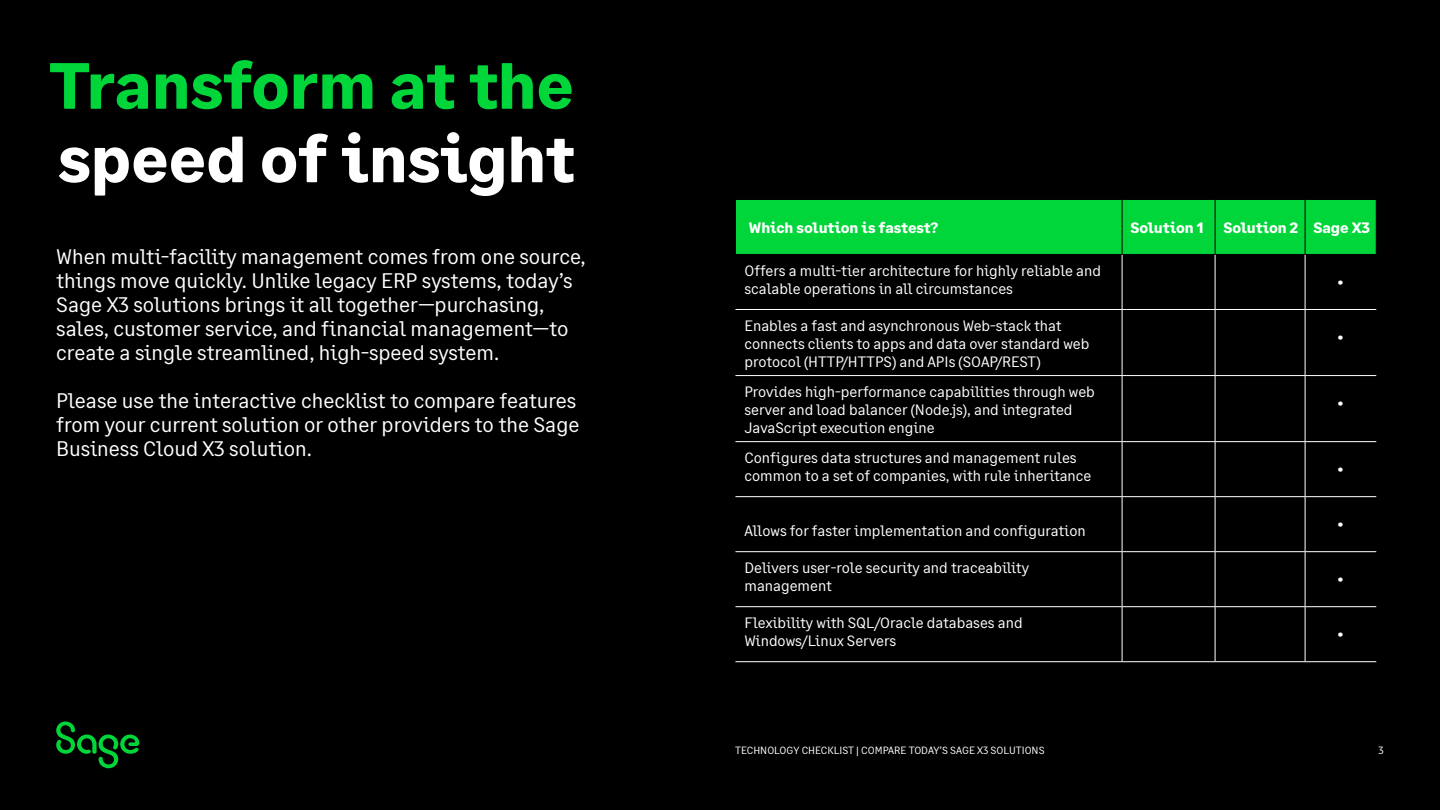
<style>
.page{position:relative;width:1440px;height:810px;background:#000}
.page>*{position:absolute;margin:0;border:0;box-sizing:border-box;transform-origin:0 0}
.t1{font:700 65.25px "Sage Text";color:#00d639}
.t2{font:700 65.25px "Sage Text";color:#fff}
.t3{font:21px/24px "Sage Text";color:#fff}
.t4{font:15px/18px "Sage Text";color:#fff}
.t5{font:700 15px "Sage Text";color:#fff}
.t6{font:10.5px "Sage Text";color:#fff}
</style>
<div class="page">
<div style="left:736px;top:200px;width:640px;height:54px;background:#00d639"></div>
<hr style="left:1122px;top:200px;width:1px;height:54px;background:#000">
<hr style="left:1215px;top:200px;width:1px;height:54px;background:#000">
<hr style="left:1305px;top:200px;width:1px;height:54px;background:#000">
<hr style="left:1122px;top:255px;width:1px;height:54px;background:#fff">
<hr style="left:1215px;top:255px;width:1px;height:54px;background:#fff">
<hr style="left:1305px;top:255px;width:1px;height:54px;background:#fff">
<hr style="left:735px;top:309px;width:387px;height:1px;background:#fff">
<hr style="left:1122px;top:309px;width:93px;height:1px;background:#fff">
<hr style="left:1122px;top:310px;width:1px;height:65px;background:#fff">
<hr style="left:1215px;top:309px;width:90px;height:1px;background:#fff">
<hr style="left:1215px;top:310px;width:1px;height:65px;background:#fff">
<hr style="left:1305px;top:309px;width:71px;height:1px;background:#fff">
<hr style="left:1305px;top:310px;width:1px;height:65px;background:#fff">
<hr style="left:735px;top:375px;width:387px;height:1px;background:#fff">
<hr style="left:1122px;top:375px;width:93px;height:1px;background:#fff">
<hr style="left:1122px;top:376px;width:1px;height:65px;background:#fff">
<hr style="left:1215px;top:375px;width:90px;height:1px;background:#fff">
<hr style="left:1215px;top:376px;width:1px;height:65px;background:#fff">
<hr style="left:1305px;top:375px;width:71px;height:1px;background:#fff">
<hr style="left:1305px;top:376px;width:1px;height:65px;background:#fff">
<hr style="left:735px;top:441px;width:387px;height:1px;background:#fff">
<hr style="left:1122px;top:441px;width:93px;height:1px;background:#fff">
<hr style="left:1122px;top:442px;width:1px;height:54px;background:#fff">
<hr style="left:1215px;top:441px;width:90px;height:1px;background:#fff">
<hr style="left:1215px;top:442px;width:1px;height:54px;background:#fff">
<hr style="left:1305px;top:441px;width:71px;height:1px;background:#fff">
<hr style="left:1305px;top:442px;width:1px;height:54px;background:#fff">
<hr style="left:735px;top:496px;width:387px;height:1px;background:#fff">
<hr style="left:1122px;top:496px;width:93px;height:1px;background:#fff">
<hr style="left:1122px;top:497px;width:1px;height:54px;background:#fff">
<hr style="left:1215px;top:496px;width:90px;height:1px;background:#fff">
<hr style="left:1215px;top:497px;width:1px;height:54px;background:#fff">
<hr style="left:1305px;top:496px;width:71px;height:1px;background:#fff">
<hr style="left:1305px;top:497px;width:1px;height:54px;background:#fff">
<hr style="left:735px;top:551px;width:387px;height:1px;background:#fff">
<hr style="left:1122px;top:551px;width:93px;height:1px;background:#fff">
<hr style="left:1122px;top:552px;width:1px;height:54px;background:#fff">
<hr style="left:1215px;top:551px;width:90px;height:1px;background:#fff">
<hr style="left:1215px;top:552px;width:1px;height:54px;background:#fff">
<hr style="left:1305px;top:551px;width:71px;height:1px;background:#fff">
<hr style="left:1305px;top:552px;width:1px;height:54px;background:#fff">
<hr style="left:735px;top:606px;width:387px;height:1px;background:#fff">
<hr style="left:1122px;top:606px;width:93px;height:1px;background:#fff">
<hr style="left:1122px;top:607px;width:1px;height:54px;background:#fff">
<hr style="left:1215px;top:606px;width:90px;height:1px;background:#fff">
<hr style="left:1215px;top:607px;width:1px;height:54px;background:#fff">
<hr style="left:1305px;top:606px;width:71px;height:1px;background:#fff">
<hr style="left:1305px;top:607px;width:1px;height:54px;background:#fff">
<hr style="left:735px;top:661px;width:387px;height:1px;background:#fff">
<hr style="left:1122px;top:661px;width:93px;height:1px;background:#fff">
<hr style="left:1215px;top:661px;width:90px;height:1px;background:#fff">
<hr style="left:1305px;top:661px;width:71px;height:1px;background:#fff">
<svg style="left:56px;top:722px;width:83px;height:46px"></svg>
<h1 class="t1" style="left:49px;top:45px;width:526px">Transform at the</h1>
<h1 class="t2" style="left:58px;top:118px;width:518px">speed of insight</h1>
<p class="t3" style="left:56px;top:245px;width:531px">When multi-facility management comes from one source, things move quickly. Unlike legacy ERP systems, today’s Sage X3 solutions brings it all together—purchasing, sales, customer service, and financial management—to create a single streamlined, high-speed system.</p>
<h2 class="t3" style="left:56px;top:389px;width:525px">Please use the interactive checklist to compare features from your current solution or other providers to the Sage<br>Business Cloud X3 solution.</h2>
<p class="t5" style="left:749px;top:218px;width:191px">Which solution is fastest?</p>
<p class="t5" style="left:1130px;top:218px;width:75px">Solution 1</p>
<p class="t5" style="left:1223px;top:218px;width:148px">Solution 2 Sage X3</p>
<p class="t4" style="left:744px;top:261px;width:358px">Offers a multi-tier architecture for highly reliable and scalable operations in all circumstances</p>
<p class="t5" style="left:1338px;top:273px;width:7px">•</p>
<p class="t4" style="left:744px;top:317px;width:346px">Enables a fast and asynchronous Web-stack that connects clients to apps and data over standard web protocol (HTTP/HTTPS) and APIs (SOAP/REST)</p>
<p class="t4" style="left:744px;top:383px;width:352px">Provides high-performance capabilities through web server and load balancer (Node.js), and integrated<br>JavaScript execution engine</p>
<p class="t4" style="left:744px;top:449px;width:349px">Configures data structures and management rules common to a set of companies, with rule inheritance</p>
<p class="t4" style="left:744px;top:522px;width:343px">Allows for faster implementation and configuration</p>
<p class="t4" style="left:744px;top:559px;width:286px">Delivers user-role security and traceability management</p>
<p class="t4" style="left:744px;top:614px;width:280px">Flexibility with SQL/Oracle databases and<br>Windows/Linux Servers</p>
<p class="t5" style="left:1338px;top:328px;width:7px">•</p>
<p class="t5" style="left:1338px;top:394px;width:7px">•</p>
<p class="t5" style="left:1338px;top:460px;width:7px">•</p>
<p class="t5" style="left:1338px;top:515px;width:7px">•</p>
<p class="t5" style="left:1338px;top:570px;width:7px">•</p>
<p class="t5" style="left:1338px;top:625px;width:7px">•</p>
<p class="t6" style="left:735px;top:744px;width:311px">TECHNOLOGY CHECKLIST | COMPARE TODAY’S SAGE X3 SOLUTIONS</p>
<p class="t6" style="left:1378px;top:744px;width:7px">3</p>
</div>
